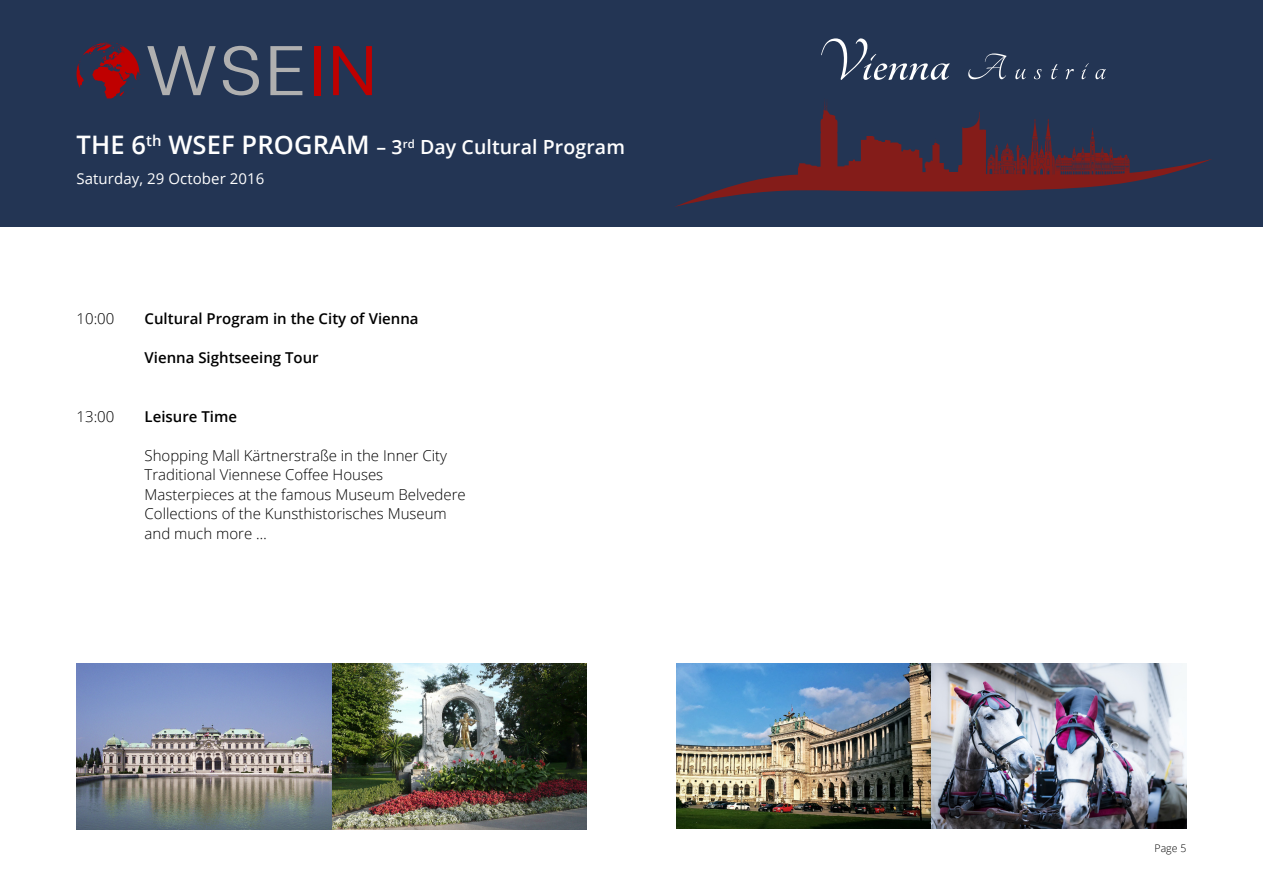
<style>
.page{position:relative;width:1263px;height:893px;background:#fff}
.page>*{position:absolute;margin:0;border:0;box-sizing:border-box;transform-origin:0 0}
.t1{font:600 19.5px "Open Sans";letter-spacing:.005em;color:#fff}
.t2{font:300 15px/19.5px "Open Sans";color:#000}
.t3{font:600 15px "Open Sans";color:#000}
.t4{font:15px "Open Sans";letter-spacing:.005em;color:#fff}
.t5{font:300 10.5px "Open Sans";color:#000}
.s1{font-size:25.5px}
</style>
<div class="page">
<div style="left:0;top:0;width:1263px;height:227px;background:#233554"></div>
<svg style="left:77px;top:43px;width:62px;height:56px"></svg>
<svg style="left:147px;top:46px;width:69px;height:49px"></svg>
<svg style="left:223px;top:46px;width:36px;height:49px"></svg>
<svg style="left:270px;top:46px;width:32px;height:49px"></svg>
<div style="left:315px;top:46px;width:6px;height:49px;background:#bf0000"></div>
<svg style="left:333px;top:46px;width:39px;height:49px"></svg>
<svg style="left:821px;top:38px;width:129px;height:42px"></svg>
<svg style="left:968px;top:53px;width:38px;height:26px"></svg>
<svg style="left:1015px;top:69px;width:11px;height:10px"></svg>
<svg style="left:1034px;top:69px;width:7px;height:10px"></svg>
<svg style="left:1051px;top:64px;width:7px;height:15px"></svg>
<svg style="left:1066px;top:69px;width:8px;height:10px"></svg>
<svg style="left:1081px;top:63px;width:8px;height:16px"></svg>
<svg style="left:1095px;top:69px;width:11px;height:10px"></svg>
<svg style="left:675px;top:100px;width:537px;height:107px"></svg>
<img style="left:676px;top:663px;width:510px;height:166px">
<img style="left:77px;top:663px;width:510px;height:166px">
<h1 class="t1" style="left:77px;top:134px;width:550px"><span class="s1">THE 6</span><sup>th</sup> <span class="s1">WSEF PROGRAM</span> – 3<sup>rd</sup> Day Cultural Program</h1>
<p class="t4" style="left:77px;top:168px;width:189px">Saturday, 29 October 2016</p>
<p class="t2" style="left:77px;top:308px;width:39px">10:00</p>
<p class="t3" style="left:145px;top:308px;width:275px">Cultural Program in the City of Vienna</p>
<p class="t3" style="left:145px;top:347px;width:176px">Vienna Sightseeing Tour</p>
<p class="t2" style="left:77px;top:406px;width:39px">13:00</p>
<p class="t3" style="left:145px;top:406px;width:94px">Leisure Time</p>
<p class="t2" style="left:145px;top:445px;width:323px">Shopping Mall Kärtnerstraße in the Inner City Traditional Viennese Coffee Houses Masterpieces at the famous Museum Belvedere Collections of the Kunsthistorisches Museum and much more …</p>
<p class="t5" style="left:1154px;top:841px;width:33px">Page 5</p>
</div>
